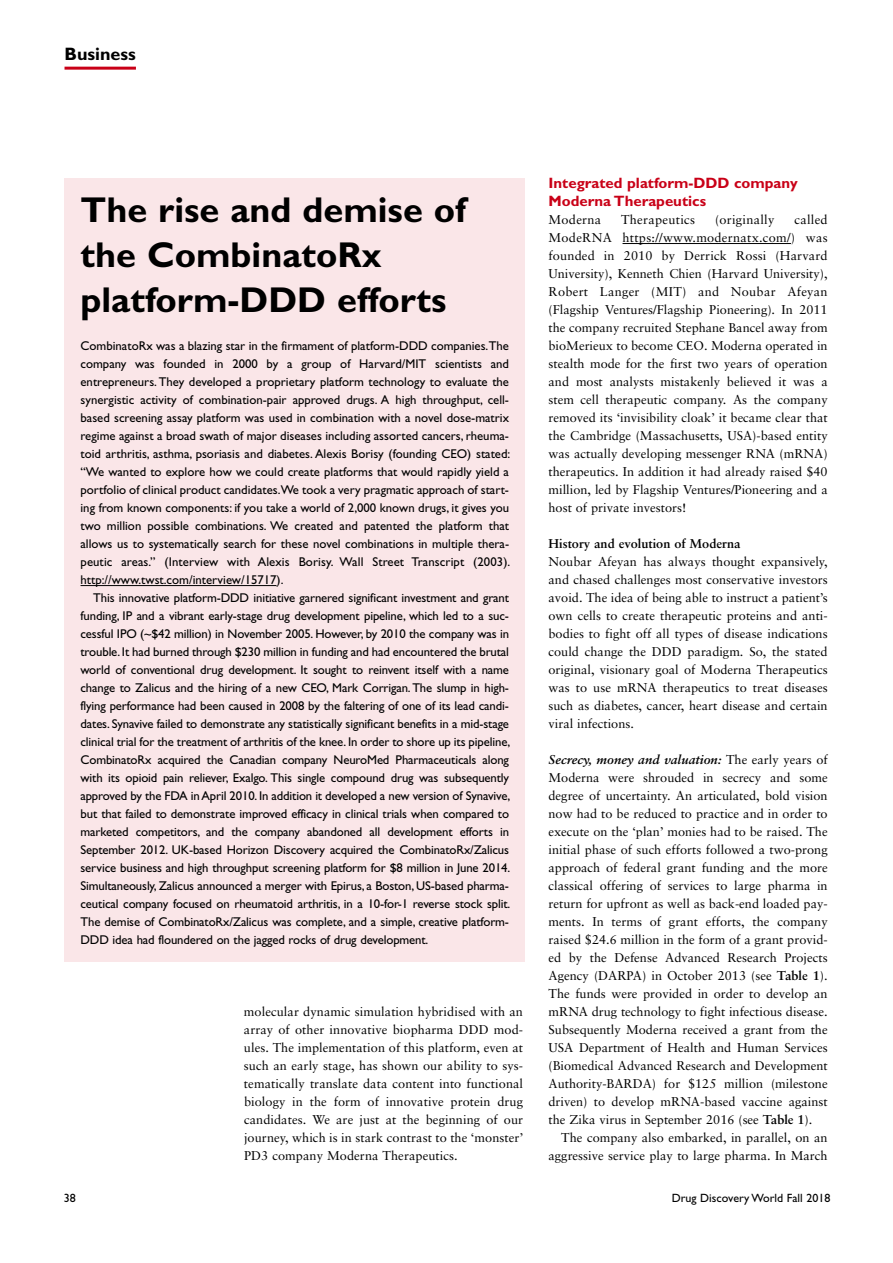
<style>
.page{position:relative;width:893px;height:1263px;background:#fff}
.page>*{position:absolute;margin:0;border:0;box-sizing:border-box;transform-origin:0 0}
.t1{font:700 36px/45px "Gill Sans";color:#000}
.t2{font:700 18px "Gill Sans";color:#000}
.t3{font:700 15px/18px "Gill Sans";color:#c90017}
.t4{font:12.75px/18px "Gill Sans";letter-spacing:-.01em;color:#000;text-align:justify}
.t5{font:12.75px/18px "Sabon";color:#000;text-align:justify}
.t6{font:12.75px "Sabon";letter-spacing:.02em;color:#000}
.t7{font:700 12.75px "Sabon";color:#000}
.t8{font:12px "Gill Sans";color:#000}
.s1{font-weight:700;font-style:italic}
.s2{font-weight:700}
</style>
<div class="page">
<hr style="left:622px;top:243px;width:169px;height:1px;background:#000">
<hr style="left:65px;top:67px;width:71px;height:3px;background:#c90017">
<div style="left:64px;top:179px;width:460px;height:783px;background:#fae6e8"></div>
<hr style="left:81px;top:585px;width:196px;height:1px;background:#000">
<h2 class="t2" style="left:65px;top:47px;width:73px">Business</h2>
<h1 class="t1" style="left:81px;top:190px;width:387px">The rise and demise of the CombinatoRx platform-DDD efforts</h1>
<p class="t4" style="left:81px;top:338px;width:431px">CombinatoRx was a blazing star in the firmament of platform-DDD companies.The company was founded in 2000 by a group of Harvard/MIT scientists and entrepreneurs.They developed a proprietary platform technology to evaluate the synergistic activity of combination-pair approved drugs. A high throughput, cell&shy;based screening assay platform was used in combination with a novel dose-matrix regime against a broad swath of major diseases including assorted cancers, rheuma&shy;toid arthritis, asthma, psoriasis and diabetes. Alexis Borisy (founding CEO) stated: “We wanted to explore how we could create platforms that would rapidly yield a portfolio of clinical product candidates.We took a very pragmatic approach of start&shy;ing from known components: if you take a world of 2,000 known drugs, it gives you two million possible combinations. We created and patented the platform that allows us to systematically search for these novel combinations in multiple thera&shy;peutic areas.” (Interview with Alexis Borisy. Wall Street Transcript (2003). http://www.twst.com/interview/15717).</p>
<p class="t4" style="left:81px;top:590px;width:431px;text-indent:13px">This innovative platform-DDD initiative garnered significant investment and grant funding, IP and a vibrant early-stage drug development pipeline, which led to a suc&shy;cessful IPO (~$42 million) in November 2005. However, by 2010 the company was in trouble. It had burned through $230 million in funding and had encountered the brutal world of conventional drug development. It sought to reinvent itself with a name change to Zalicus and the hiring of a new CEO, Mark Corrigan.The slump in high&shy;flying performance had been caused in 2008 by the faltering of one of its lead candi&shy;dates. Synavive failed to demonstrate any statistically significant benefits in a mid-stage clinical trial for the treatment of arthritis of the knee. In order to shore up its pipeline, CombinatoRx acquired the Canadian company NeuroMed Pharmaceuticals along with its opioid pain reliever, Exalgo. This single compound drug was subsequently approved by the FDA inApril 2010. In addition it developed a new version of Synavive, but that failed to demonstrate improved efficacy in clinical trials when compared to marketed competitors, and the company abandoned all development efforts in September 2012. UK-based Horizon Discovery acquired the CombinatoRx/Zalicus service business and high throughput screening platform for $8 million in June 2014.<br>Simultaneously, Zalicus announced a merger with Epirus, a Boston, US-based pharma&shy;ceutical company focused on rheumatoid arthritis, in a 10-for-1 reverse stock split.<br>The demise of CombinatoRx/Zalicus was complete, and a simple, creative platform-DDD idea had floundered on the jagged rocks of drug development.</p>
<p class="t5" style="left:244px;top:1004px;width:281px">molecular dynamic simulation hybridised with an array of other innovative biopharma DDD mod&shy;ules. The implementation of this platform, even at such an early stage, has shown our ability to sys&shy;tematically translate data content into functional biology in the form of innovative protein drug candidates. We are just at the beginning of our journey, which is in stark contrast to the ‘monster’ PD3 company Moderna Therapeutics.</p>
<p class="t3" style="left:549px;top:175px;width:251px">Integrated platform-DDD company<br>Moderna Therapeutics</p>
<p class="t6" style="left:549px;top:214px;width:54px">Moderna</p>
<p class="t6" style="left:621px;top:214px;width:75px">Therapeutics</p>
<p class="t6" style="left:715px;top:214px;width:61px">(originally</p>
<p class="t5" style="left:549px;top:212px;width:281px;text-indent:246px">called ModeRNA https://www.modernatx.com/) was founded in 2010 by Derrick Rossi (Harvard University), Kenneth Chien (Harvard University), Robert Langer (MIT) and Noubar Afeyan (Flagship Ventures/Flagship Pioneering). In 2011 the company recruited Stephane Bancel away from bioMerieux to become CEO. Moderna operated in stealth mode for the first two years of operation and most analysts mistakenly believed it was a stem cell therapeutic company. As the company removed its ‘invisibility cloak’ it became clear that the Cambridge (Massachusetts, USA)-based entity was actually developing messenger RNA (mRNA) therapeutics. In addition it had already raised $40 million, led by Flagship Ventures/Pioneering and a host of private investors!</p>
<p class="t7" style="left:549px;top:538px;width:194px">History and evolution of Moderna</p>
<p class="t5" style="left:549px;top:554px;width:281px">Noubar Afeyan has always thought expansively, and chased challenges most conservative investors avoid. The idea of being able to instruct a patient’s own cells to create therapeutic proteins and anti&shy;bodies to fight off all types of disease indications could change the DDD paradigm. So, the stated original, visionary goal of Moderna Therapeutics was to use mRNA therapeutics to treat diseases such as diabetes, cancer, heart disease and certain viral infections.</p>
<p class="t5" style="left:549px;top:752px;width:281px"><span class="s1">Secrecy, money and valuation:</span> The early years of Moderna were shrouded in secrecy and some degree of uncertainty. An articulated, bold vision now had to be reduced to practice and in order to execute on the ‘plan’ monies had to be raised. The initial phase of such efforts followed a two-prong approach of federal grant funding and the more classical offering of services to large pharma in return for upfront as well as back-end loaded pay&shy;ments. In terms of grant efforts, the company raised $24.6 million in the form of a grant provid&shy;ed by the Defense Advanced Research Projects Agency (DARPA) in October 2013 (see <span class="s2">Table 1</span>).<br>The funds were provided in order to develop an mRNA drug technology to fight infectious disease.<br>Subsequently Moderna received a grant from the USA Department of Health and Human Services (Biomedical Advanced Research and Development Authority-BARDA) for $125 million (milestone driven) to develop mRNA-based vaccine against the Zika virus in September 2016 (see <span class="s2">Table 1</span>).</p>
<p class="t5" style="left:549px;top:1130px;width:281px;text-align:right">The company also embarked, in parallel, on an aggressive service play to large pharma. In March</p>
<p class="t8" style="left:64px;top:1193px;width:13px">38</p>
<p class="t8" style="left:672px;top:1193px;width:160px">Drug Discovery World Fall 2018</p>
</div>
